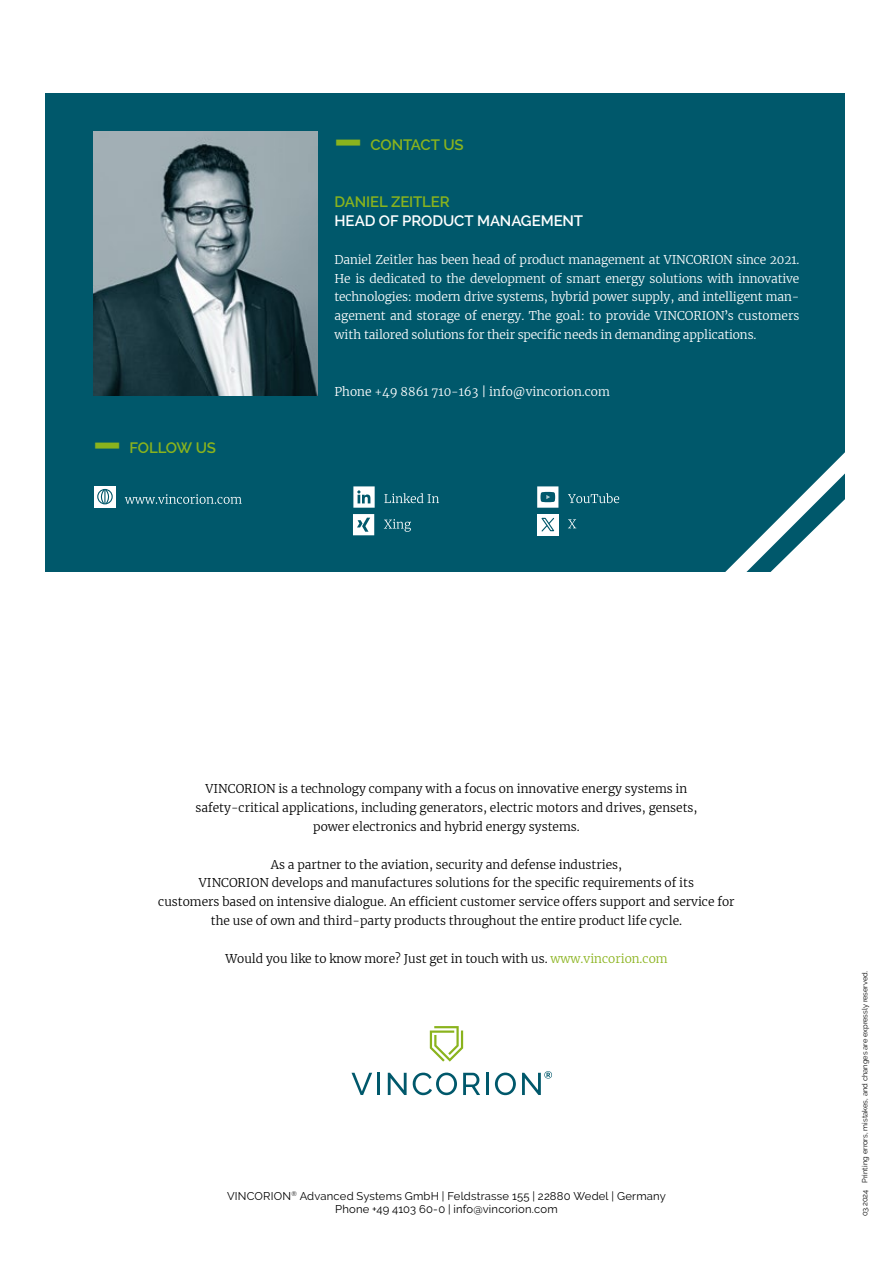
<style>
.page{position:relative;width:893px;height:1263px;background:#fff}
.page>*{position:absolute;margin:0;border:0;box-sizing:border-box;transform-origin:0 0}
.t1{font:600 60px "Raleway";color:#8ab31d;scale:.5 1}
.t2{font:600 15px "Raleway";letter-spacing:-.01em;color:#8ab31d}
.t3{font:600 15px "Raleway";letter-spacing:-.01em;color:#fff}
.t4{font:300 12px/18.9px "Merriweather";color:#000;text-align:center}
.t5{font:300 12px/18.9px "Merriweather";letter-spacing:-.01em;color:#fff;text-align:justify}
.t6{font:11.25px/13.5px "Raleway";letter-spacing:.015em;color:#000;text-align:center}
.t7{font:7.5px "Raleway";color:#000}
.s1{color:#8ab31d}
</style>
<div class="page">
<svg style="left:351px;top:1073px;width:21px;height:22px"></svg>
<hr style="left:377px;top:1073px;width:3px;height:22px;background:#00586b">
<svg style="left:388px;top:1073px;width:19px;height:22px"></svg>
<svg style="left:413px;top:1072px;width:44px;height:23px"></svg>
<svg style="left:463px;top:1073px;width:17px;height:22px"></svg>
<hr style="left:486px;top:1073px;width:3px;height:22px;background:#00586b">
<svg style="left:495px;top:1072px;width:21px;height:23px"></svg>
<svg style="left:430px;top:1026px;width:33px;height:35px"></svg>
<svg style="left:522px;top:1071px;width:30px;height:24px"></svg>
<div style="left:46px;top:94px;width:799px;height:478px;background:#00586b"></div>
<svg style="left:725px;top:452px;width:120px;height:120px"></svg>
<svg style="left:125px;top:494px;width:117px;height:10px"></svg>
<svg style="left:384px;top:519px;width:27px;height:13px"></svg>
<svg style="left:384px;top:493px;width:55px;height:10px"></svg>
<svg style="left:568px;top:493px;width:51px;height:10px"></svg>
<img style="left:94px;top:131px;width:223px;height:265px">
<svg style="left:537px;top:486px;width:21px;height:22px"></svg>
<svg style="left:353px;top:486px;width:22px;height:22px"></svg>
<svg style="left:353px;top:514px;width:21px;height:21px"></svg>
<div style="left:94px;top:486px;width:22px;height:22px;background:#fff"></div>
<div style="left:97px;top:489px;width:16px;height:15px;border:1px solid #00586b;border-radius:50%"></div>
<svg style="left:98px;top:489px;width:14px;height:16px"></svg>
<div style="left:537px;top:514px;width:21px;height:21px;background:#fff"></div>
<svg style="left:541px;top:517px;width:14px;height:15px"></svg>
<svg style="left:568px;top:519px;width:8px;height:9px"></svg>
<h1 class="t1" style="left:94px;top:406px;width:57px">—</h1>
<p class="t2" style="left:130px;top:439px;width:88px">FOLLOW US</p>
<h1 class="t1" style="left:334px;top:104px;width:57px">—</h1>
<p class="t2" style="left:371px;top:136px;width:95px">CONTACT US</p>
<p class="t2" style="left:334px;top:193px;width:117px">DANIEL ZEITLER</p>
<p class="t3" style="left:334px;top:212px;width:250px">HEAD OF PRODUCT MANAGEMENT</p>
<p class="t5" style="left:334px;top:249px;width:466px">Daniel Zeitler has been head of product management at VINCORION since 2021.<br>He is dedicated to the development of smart energy solutions with innovative technologies: modern drive systems, hybrid power supply, and intelligent man&shy;agement and storage of energy. The goal: to provide VINCORION‛s customers with tailored solutions for their specific needs in demanding applications.</p>
<p class="t5" style="left:334px;top:382px;width:277px">Phone +49 8861 710-163 | info@vincorion.com</p>
<p class="t4" style="left:195px;top:779px;width:504px">VINCORION is a technology company with a focus on innovative energy systems in safety-critical applications, including generators, electric motors and drives, gensets, power electronics and hybrid energy systems.</p>
<p class="t4" style="left:158px;top:854px;width:578px">As a partner to the aviation, security and defense industries,<br>VINCORION develops and manufactures solutions for the specific requirements of its<br>customers based on intensive dialogue. An efficient customer service offers support and service for the use of own and third-party products throughout the entire product life cycle.</p>
<p class="t4" style="left:225px;top:949px;width:444px">Would you like to know more? Just get in touch with us. <span class="s1">www.vincorion.com</span></p>
<p class="t6" style="left:227px;top:1189px;width:440px">VINCORION<sup>®</sup> Advanced Systems GmbH | Feldstrasse 155 | 22880 Wedel | Germany<br>Phone +49 4103 60-0 | info@vincorion.com</p>
<p class="t7" style="left:860px;top:1216px;width:247px;rotate:-90deg">03.2024 Printing errors, mistakes, and changes are expressly reserved.</p>
</div>
